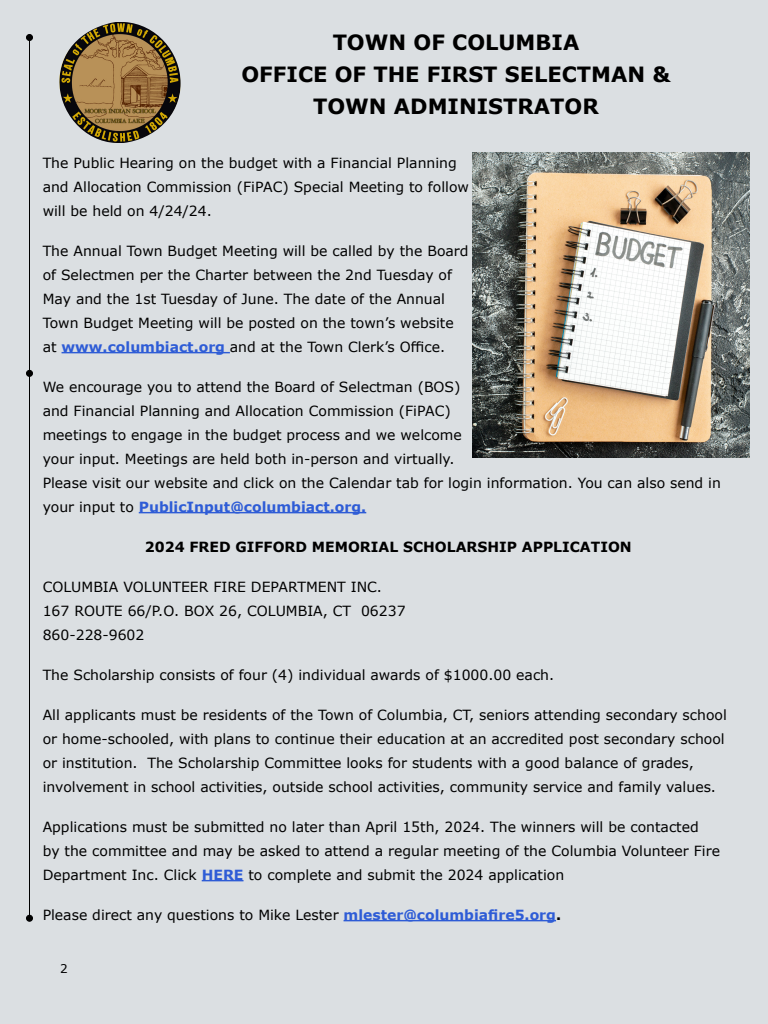
<style>
.page{position:relative;width:768px;height:1024px;background:#dbdfe2}
.page>*{position:absolute;margin:0;border:0;box-sizing:border-box;transform-origin:0 0}
.t1{font:700 21px/32px "Verdana";color:#000;text-align:center}
.Body_Text{font:14px/24px "Verdana";color:#000}
.Body_Text-2{font:700 14px "Verdana";color:#000}
.t2{font:12px "Verdana";color:#000}
.s1{font-weight:700;color:#2e5cd6}
.s2{font-weight:700}
</style>
<div class="page">
<hr style="left:29px;top:38px;width:1px;height:880px;background:#000">
<svg style="left:26px;top:34px;width:6px;height:6px"></svg>
<div style="left:26px;top:34px;width:7px;height:7px;border:1px solid #000;border-radius:50%"></div>
<div style="left:26px;top:370px;width:7px;height:7px;border:1px solid #000;border-radius:50%"></div>
<svg style="left:26px;top:915px;width:6px;height:6px"></svg>
<div style="left:26px;top:915px;width:7px;height:7px;border:1px solid #000;border-radius:50%"></div>
<img style="left:59px;top:22px;width:122px;height:121px">
<hr style="left:62px;top:352px;width:168px;height:1px;background:#2e5cd6">
<hr style="left:139px;top:512px;width:227px;height:1px;background:#2e5cd6">
<hr style="left:202px;top:880px;width:42px;height:1px;background:#2e5cd6">
<hr style="left:344px;top:920px;width:212px;height:1px;background:#2e5cd6">
<img style="left:472px;top:152px;width:278px;height:306px">
<p class="t1" style="left:333px;top:26px;width:248px">TOWN OF COLUMBIA</p>
<p class="t1" style="left:241px;top:58px;width:431px">OFFICE OF THE FIRST SELECTMAN &amp;<br>TOWN ADMINISTRATOR</p>
<p class="Body_Text" style="left:43px;top:150px;width:428px">The Public Hearing on the budget with a Financial Planning and Allocation Commission (FiPAC) Special Meeting to follow will be held on 4/24/24.</p>
<p class="Body_Text" style="left:43px;top:238px;width:427px">The Annual Town Budget Meeting will be called by the Board of Selectmen per the Charter between the 2nd Tuesday of May and the 1st Tuesday of June. The date of the Annual Town Budget Meeting will be posted on the town’s website at <span class="s1">www.columbiact.org</span> and at the Town Clerk’s Office.</p>
<p class="Body_Text" style="left:43px;top:374px;width:680px">We encourage you to attend the Board of Selectman (BOS)<br>and Financial Planning and Allocation Commission (FiPAC)<br>meetings to engage in the budget process and we welcome<br>your input. Meetings are held both in-person and virtually.<br>Please visit our website and click on the Calendar tab for login information. You can also send in your input to <span class="s1">PublicInput@columbiact.org.</span></p>
<p class="Body_Text-2" style="left:145px;top:537px;width:488px">2024 FRED GIFFORD MEMORIAL SCHOLARSHIP APPLICATION</p>
<p class="Body_Text" style="left:43px;top:574px;width:341px">COLUMBIA VOLUNTEER FIRE DEPARTMENT INC.</p>
<p class="Body_Text" style="left:43px;top:598px;width:364px">167 ROUTE 66/P.O. BOX 26, COLUMBIA, CT 06237</p>
<p class="Body_Text" style="left:43px;top:622px;width:103px">860-228-9602</p>
<p class="Body_Text" style="left:43px;top:662px;width:513px">The Scholarship consists of four (4) individual awards of $1000.00 each.</p>
<p class="Body_Text" style="left:43px;top:702px;width:686px">All applicants must be residents of the Town of Columbia, CT, seniors attending secondary school or home-schooled, with plans to continue their education at an accredited post secondary school or institution. The Scholarship Committee looks for students with a good balance of grades, involvement in school activities, outside school activities, community service and family values.</p>
<p class="Body_Text" style="left:43px;top:814px;width:679px">Applications must be submitted no later than April 15th, 2024. The winners will be contacted<br>by the committee and may be asked to attend a regular meeting of the Columbia Volunteer Fire<br>Department Inc. Click <span class="s1">HERE</span> to complete and submit the 2024 application</p>
<p class="Body_Text" style="left:43px;top:902px;width:520px">Please direct any questions to Mike Lester <span class="s1">mlester@columbiafire5.org</span><span class="s2">.</span></p>
<p class="t2" style="left:60px;top:961px;width:9px">2</p>
</div>
